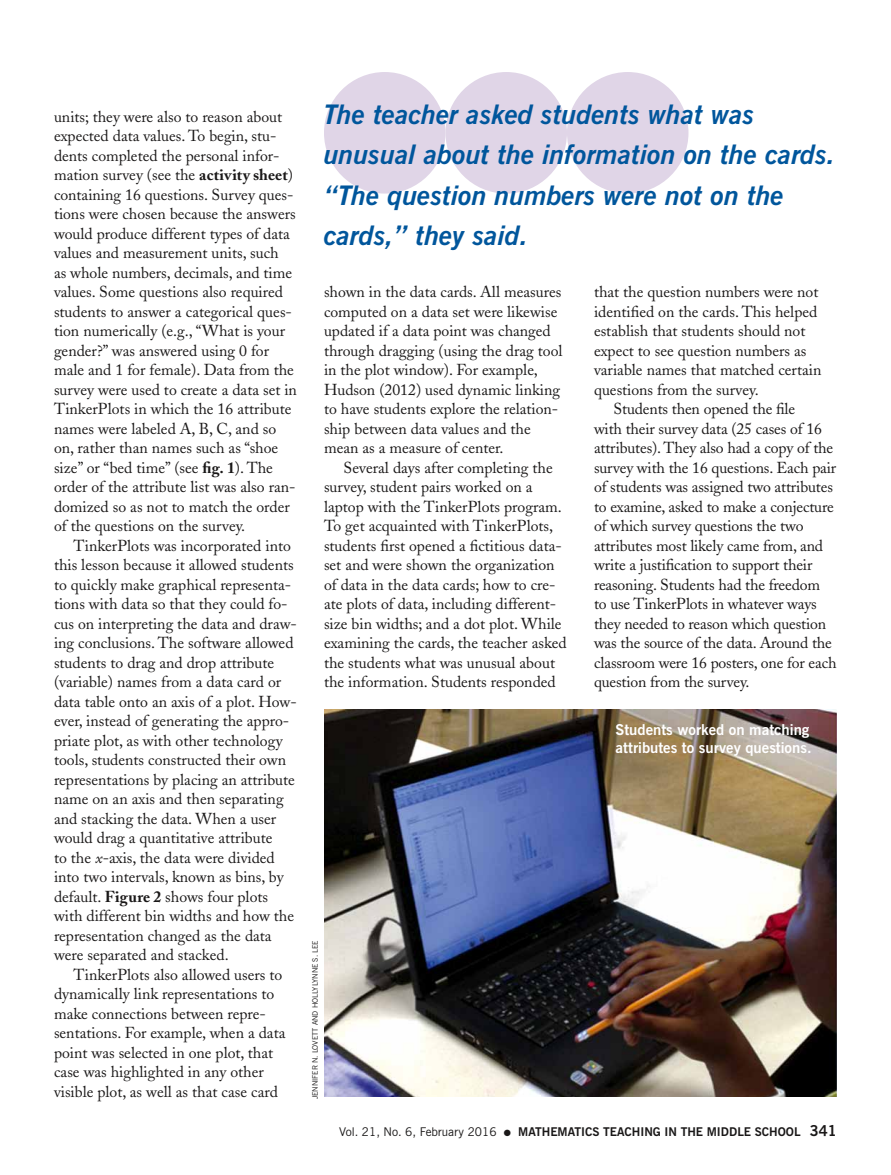
<style>
.page{position:relative;width:891px;height:1175px;background:#fff}
.page>*{position:absolute;margin:0;border:0;box-sizing:border-box;transform-origin:0 0}
.t1{font:italic 700 27px/40.5px "News Gothic BT";color:#00569c}
.t2{font:15.75px/19.5px "Adobe Caslon";color:#1a1818}
.t3{font:700 15px/18px "News Gothic BT";color:#fff}
.t4{font:700 12px "News Gothic BT";color:#1a1818}
.t5{font:7.5px "News Gothic BT";color:#1a1818}
.s1{font-weight:700}
.s2{font-style:italic}
.s3{font-weight:400}
.s4{font-size:15px}
</style>
<div class="page">
<div style="left:446px;top:72px;width:121px;height:122px;background:#e0d5e7;border-radius:50%"></div>
<div style="left:567px;top:72px;width:121px;height:122px;background:#e0d5e7;border-radius:50%"></div>
<div style="left:324px;top:72px;width:122px;height:122px;background:#e0d5e7;border-radius:50%"></div>
<img style="left:324px;top:710px;width:513px;height:386px">
<p class="t2" style="left:54px;top:107px;width:245px">units; they were also to reason about expected data values. To begin, stu&shy;dents completed the personal infor&shy;mation survey (see the <span class="s1">activity sheet</span>) containing 16 questions. Survey ques&shy;tions were chosen because the answers would produce different types of data values and measurement units, such<br>as whole numbers, decimals, and time values. Some questions also required students to answer a categorical ques&shy;tion numerically (e.g., “What is your gender?” was answered using 0 for male and 1 for female). Data from the survey were used to create a data set in TinkerPlots in which the 16 attribute names were labeled A, B, C, and so on, rather than names such as “shoe size” or “bed time” (see <span class="s1">fig. 1</span>). The order of the attribute list was also ran&shy;domized so as not to match the order of the questions on the survey.</p>
<p class="t2" style="left:54px;top:536px;width:245px;text-indent:19px">TinkerPlots was incorporated into this lesson because it allowed students to quickly make graphical representa&shy;tions with data so that they could fo&shy;cus on interpreting the data and draw&shy;ing conclusions. The software allowed students to drag and drop attribute (variable) names from a data card or data table onto an axis of a plot. How&shy;ever, instead of generating the appro&shy;priate plot, as with other technology tools, students constructed their own representations by placing an attribute name on an axis and then separating and stacking the data. When a user would drag a quantitative attribute<br>to the <span class="s2">x</span>-axis, the data were divided into two intervals, known as bins, by default. <span class="s1">Figure 2</span> shows four plots with different bin widths and how the representation changed as the data were separated and stacked.</p>
<p class="t2" style="left:54px;top:965px;width:233px;text-indent:19px">TinkerPlots also allowed users to dynamically link representations to make connections between repre&shy;sentations. For example, when a data point was selected in one plot, that case was highlighted in any other visible plot, as well as that case card</p>
<h1 class="t1" style="left:324px;top:94px;width:513px">The teacher asked students what was unusual about the information on the cards. “The question numbers were not on the cards,” they said.</h1>
<p class="t2" style="left:324px;top:282px;width:240px">shown in the data cards. All measures computed on a data set were likewise updated if a data point was changed through dragging (using the drag tool in the plot window). For example, Hudson (2012) used dynamic linking to have students explore the relation&shy;ship between data values and the mean as a measure of center.</p>
<p class="t2" style="left:324px;top:458px;width:244px;text-indent:19px">Several days after completing the survey, student pairs worked on a laptop with the TinkerPlots program.<br>To get acquainted with TinkerPlots, students first opened a fictitious data&shy;set and were shown the organization of data in the data cards; how to cre&shy;ate plots of data, including different&shy;size bin widths; and a dot plot. While examining the cards, the teacher asked the students what was unusual about the information. Students responded</p>
<p class="t2" style="left:594px;top:282px;width:226px">that the question numbers were not</p>
<p class="t2" style="left:594px;top:302px;width:225px">identified on the cards. This helped</p>
<p class="t2" style="left:594px;top:321px;width:213px">establish that students should not</p>
<p class="t2" style="left:594px;top:341px;width:214px">expect to see question numbers as</p>
<p class="t2" style="left:594px;top:360px;width:229px">variable names that matched certain</p>
<p class="t2" style="left:594px;top:380px;width:166px">questions from the survey.</p>
<p class="t2" style="left:614px;top:399px;width:183px">Students then opened the file</p>
<p class="t2" style="left:594px;top:419px;width:229px">with their survey data (25 cases of 16</p>
<p class="t2" style="left:594px;top:438px;width:241px">attributes). They also had a copy of the</p>
<p class="t2" style="left:594px;top:458px;width:244px">survey with the 16 questions. Each pair</p>
<p class="t2" style="left:594px;top:477px;width:240px">of students was assigned two attributes</p>
<p class="t2" style="left:594px;top:496px;width:241px">to examine, asked to make a conjecture</p>
<p class="t2" style="left:594px;top:516px;width:211px">of which survey questions the two</p>
<p class="t2" style="left:594px;top:535px;width:231px">attributes most likely came from, and</p>
<p class="t2" style="left:594px;top:555px;width:220px">write a justification to support their</p>
<p class="t2" style="left:594px;top:574px;width:228px">reasoning. Students had the freedom</p>
<p class="t2" style="left:594px;top:594px;width:224px">to use TinkerPlots in whatever ways</p>
<p class="t2" style="left:594px;top:613px;width:234px">they needed to reason which question</p>
<p class="t2" style="left:594px;top:633px;width:239px">was the source of the data. Around the</p>
<p class="t2" style="left:594px;top:652px;width:244px">classroom were 16 posters, one for each</p>
<p class="t2" style="left:594px;top:672px;width:157px">question from the survey.</p>
<p class="t3" style="left:616px;top:720px;width:198px">Students worked on matching attributes to survey questions.</p>
<p class="t5" style="left:311px;top:1099px;width:160px;rotate:-90deg">JENNIFER N. LOVETT AND HOLLYLYNNE S. LEE</p>
<p class="t4" style="left:339px;top:1124px;width:499px"><span class="s3">Vol. 21, No. 6, February 2016</span> ● MATHEMATICS TEACHING IN THE MIDDLE SCHOOL <span class="s4">341</span></p>
</div>
